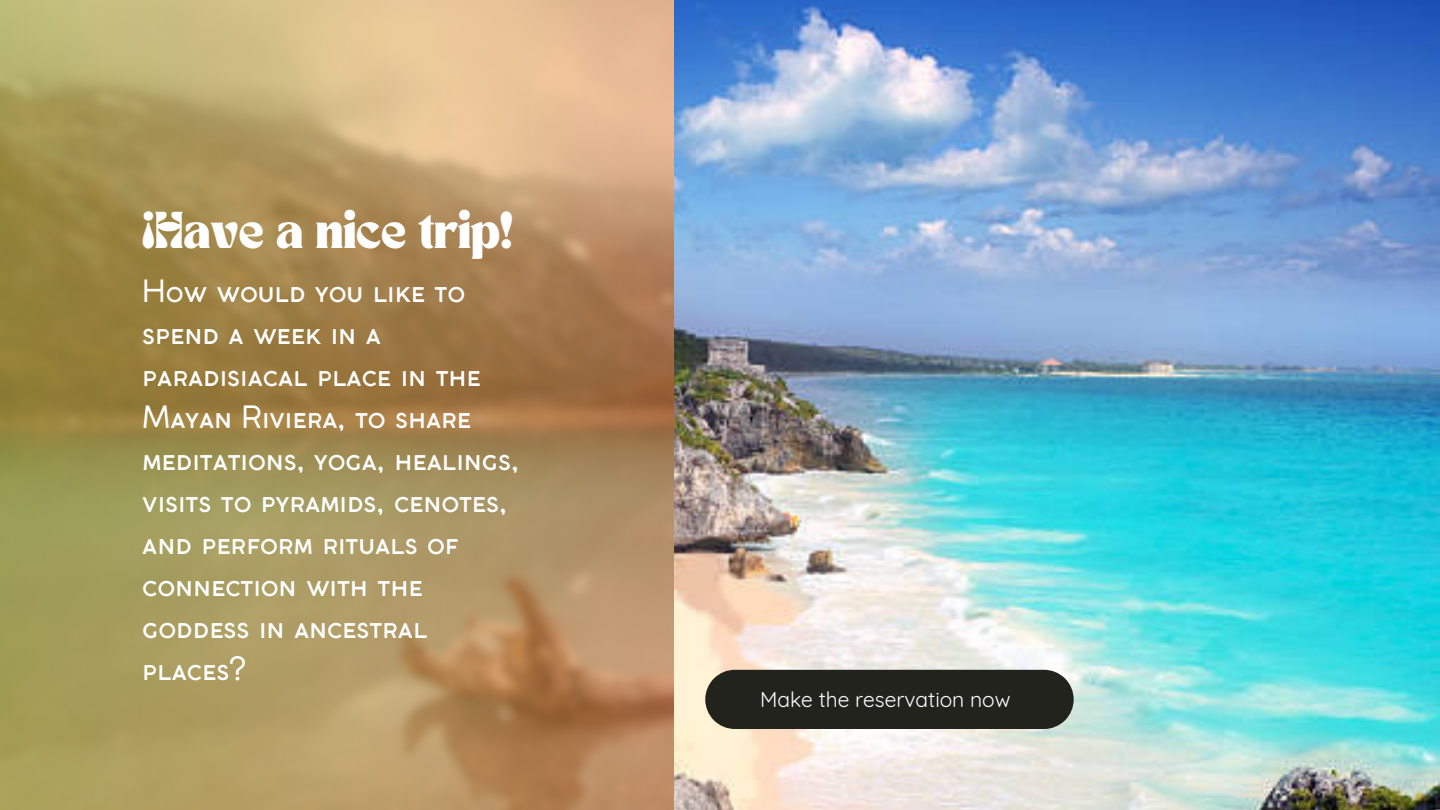
<style>
.page{position:relative;width:1440px;height:810px;background:#fff}
.page>*{position:absolute;margin:0;border:0;box-sizing:border-box;transform-origin:0 0}
.t1{font:36.2px "TANNIMBUS";color:#fff}
.t2{font:30.4px/42px "Coco Gothic Small Caps";color:#fff}
.t3{font:21px "Quicksand";color:#fff}
</style>
<div class="page">
<img style="left:674px;top:0;width:766px;height:810px">
<svg style="left:0;top:0;width:674px;height:810px;background:#b0955f"></svg>
<div style="left:705px;top:670px;width:369px;height:59px;background:#21231c"></div>
<p class="t1" style="left:142px;top:209px;width:372px">¡Have a nice trip!</p>
<p class="t2" style="left:142px;top:272px;width:378px">How would you like to spend a week in a paradisiacal place in the<br>Mayan Riviera, to share meditations, yoga, healings, visits to pyramids, cenotes, and perform rituals of connection with the goddess in ancestral places?</p>
<p class="t3" style="left:760px;top:686px;width:252px">Make the reservation now</p>
</div>
